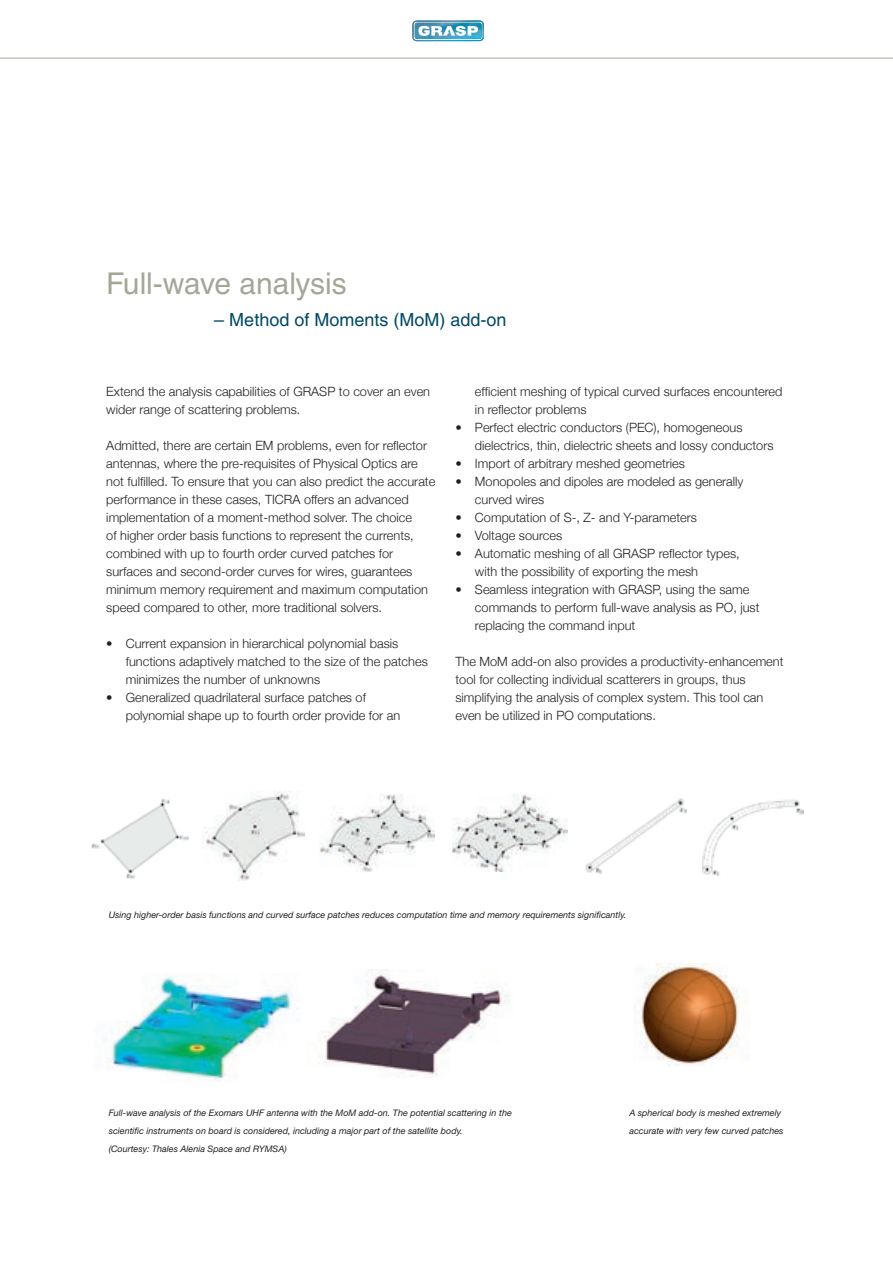
<style>
.page{position:relative;width:893px;height:1263px;background:#fff}
.page>*{position:absolute;margin:0;border:0;box-sizing:border-box;transform-origin:0 0}
.t1{font:30px "Helvetica LT Std";color:#a6a698}
.t2{font:18px "Helvetica LT Std";color:#004964}
.t3{font:300 12.75px/18px "Helvetica Neue";color:#231f20}
.t4{font:italic 9px/18px "Helvetica Neue";color:#231f20}
</style>
<div class="page">
<svg style="left:412px;top:21px;width:72px;height:20px"></svg>
<hr style="left:0;top:58px;width:893px;height:1px;background:#a6a698">
<img style="left:91px;top:799px;width:97px;height:80px">
<img style="left:585px;top:798px;width:101px;height:76px">
<img style="left:702px;top:800px;width:102px;height:75px">
<img style="left:204px;top:791px;width:100px;height:89px">
<img style="left:319px;top:795px;width:115px;height:77px">
<img style="left:452px;top:795px;width:116px;height:77px">
<img style="left:103px;top:973px;width:195px;height:108px">
<img style="left:320px;top:969px;width:190px;height:108px">
<img style="left:636px;top:964px;width:108px;height:101px">
<h1 class="t1" style="left:106px;top:266px;width:242px">Full-wave analysis</h1>
<h2 class="t2" style="left:214px;top:309px;width:294px">– Method of Moments (MoM) add-on</h2>
<p class="t3" style="left:106px;top:382px;width:325px">Extend the analysis capabilities of GRASP to cover an even wider range of scattering problems.</p>
<p class="t3" style="left:106px;top:436px;width:331px">Admitted, there are certain EM problems, even for reflector antennas, where the pre-requisites of Physical Optics are not fulfilled. To ensure that you can also predict the accurate performance in these cases, TICRA offers an advanced implementation of a moment-method solver. The choice<br>of higher order basis functions to represent the currents, combined with up to fourth order curved patches for surfaces and second-order curves for wires, guarantees minimum memory requirement and maximum computation speed compared to other, more traditional solvers.</p>
<p class="t3" style="left:126px;top:634px;width:304px;text-indent:-19px">• Current expansion in hierarchical polynomial basis functions adaptively matched to the size of the patches minimizes the number of unknowns</p>
<p class="t3" style="left:126px;top:688px;width:276px;text-indent:-19px">• Generalized quadrilateral surface patches of polynomial shape up to fourth order provide for an</p>
<p class="t3" style="left:475px;top:382px;width:309px">efficient meshing of typical curved surfaces encountered in reflector problems</p>
<p class="t3" style="left:475px;top:418px;width:300px;text-indent:-19px">• Perfect electric conductors (PEC), homogeneous dielectrics, thin, dielectric sheets and lossy conductors</p>
<p class="t3" style="left:455px;top:454px;width:231px">• Import of arbitrary meshed geometries</p>
<p class="t3" style="left:475px;top:472px;width:270px;text-indent:-19px">• Monopoles and dipoles are modeled as generally curved wires</p>
<p class="t3" style="left:455px;top:508px;width:243px">• Computation of S-, Z- and Y-parameters</p>
<p class="t3" style="left:455px;top:526px;width:108px">• Voltage sources</p>
<p class="t3" style="left:475px;top:544px;width:266px;text-indent:-19px">• Automatic meshing of all GRASP reflector types, with the possibility of exporting the mesh</p>
<p class="t3" style="left:475px;top:580px;width:286px;text-indent:-19px">• Seamless integration with GRASP, using the same commands to perform full-wave analysis as PO, just replacing the command input</p>
<p class="t3" style="left:455px;top:652px;width:330px">The MoM add-on also provides a productivity-enhancement tool for collecting individual scatterers in groups, thus simplifying the analysis of complex system. This tool can even be utilized in PO computations.</p>
<p class="t4" style="left:109px;top:906px;width:519px">Using higher-order basis functions and curved surface patches reduces computation time and memory requirements significantly.</p>
<p class="t4" style="left:109px;top:1104px;width:405px">Full-wave analysis of the Exomars UHF antenna with the MoM add-on. The potential scattering in the scientific instruments on board is considered, including a major part of the satellite body.<br>(Courtesy: Thales Alenia Space and RYMSA)</p>
<p class="t4" style="left:629px;top:1104px;width:156px">A spherical body is meshed extremely accurate with very few curved patches</p>
</div>
